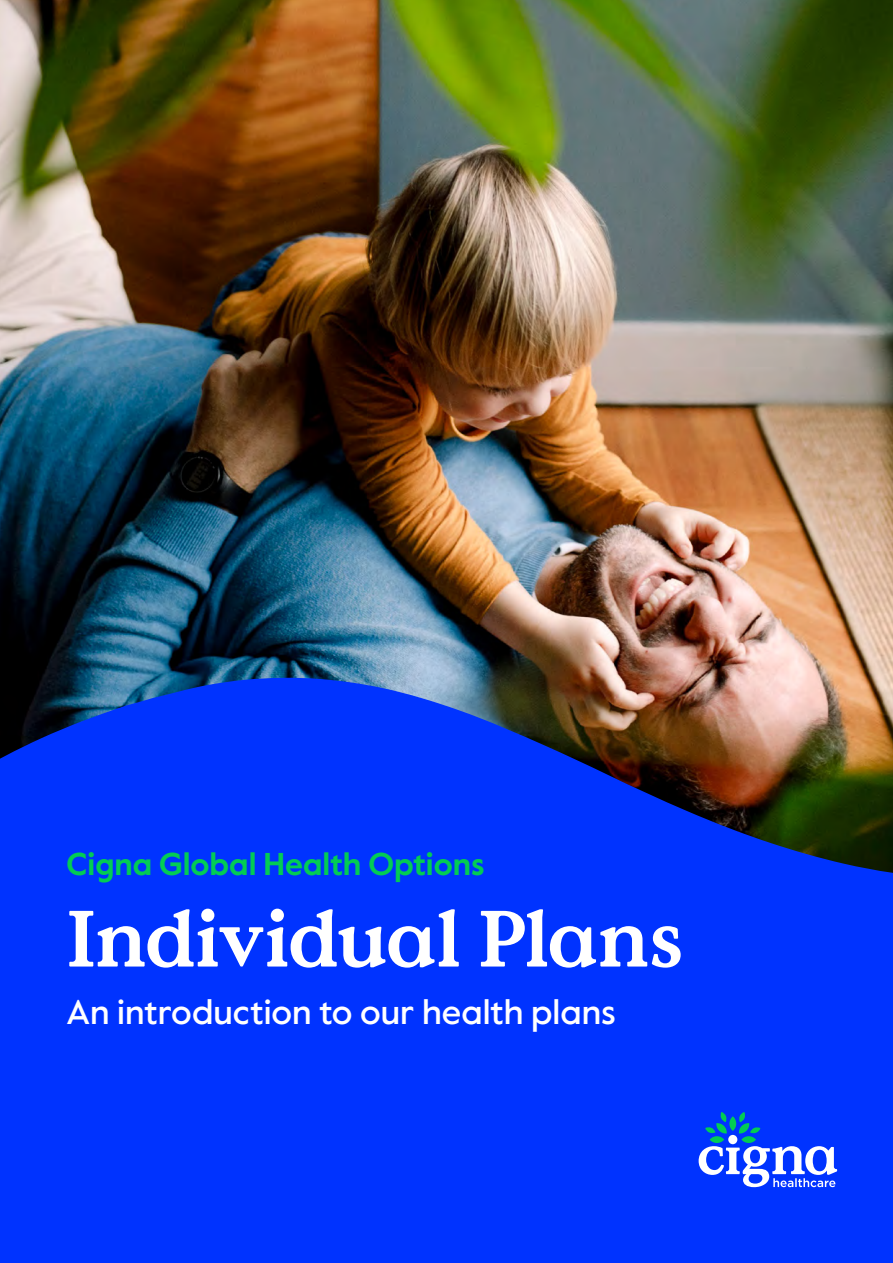
<style>
.page{position:relative;width:893px;height:1263px;background:#fff}
.page>*{position:absolute;margin:0;border:0;box-sizing:border-box;transform-origin:0 0}
.t1{font:700 79.5px "Value Serif Pro";letter-spacing:-.02em;color:#fff}
.t2{font:500 34.5px "Value Sans Pro";color:#fff}
.t3{font:700 31.5px "Value Sans Pro";color:#03cc54}
</style>
<div class="page">
<img style="left:0;top:0;width:893px;height:677px">
<svg style="left:0;top:677px;width:893px;height:586px;background:#0c37e7"></svg>
<svg style="left:699px;top:1112px;width:138px;height:75px"></svg>
<p class="t3" style="left:67px;top:845px;width:419px">Cigna Global Health Options</p>
<h1 class="t1" style="left:67px;top:891px;width:618px">Individual Plans</h1>
<p class="t2" style="left:67px;top:991px;width:551px">An introduction to our health plans</p>
</div>
